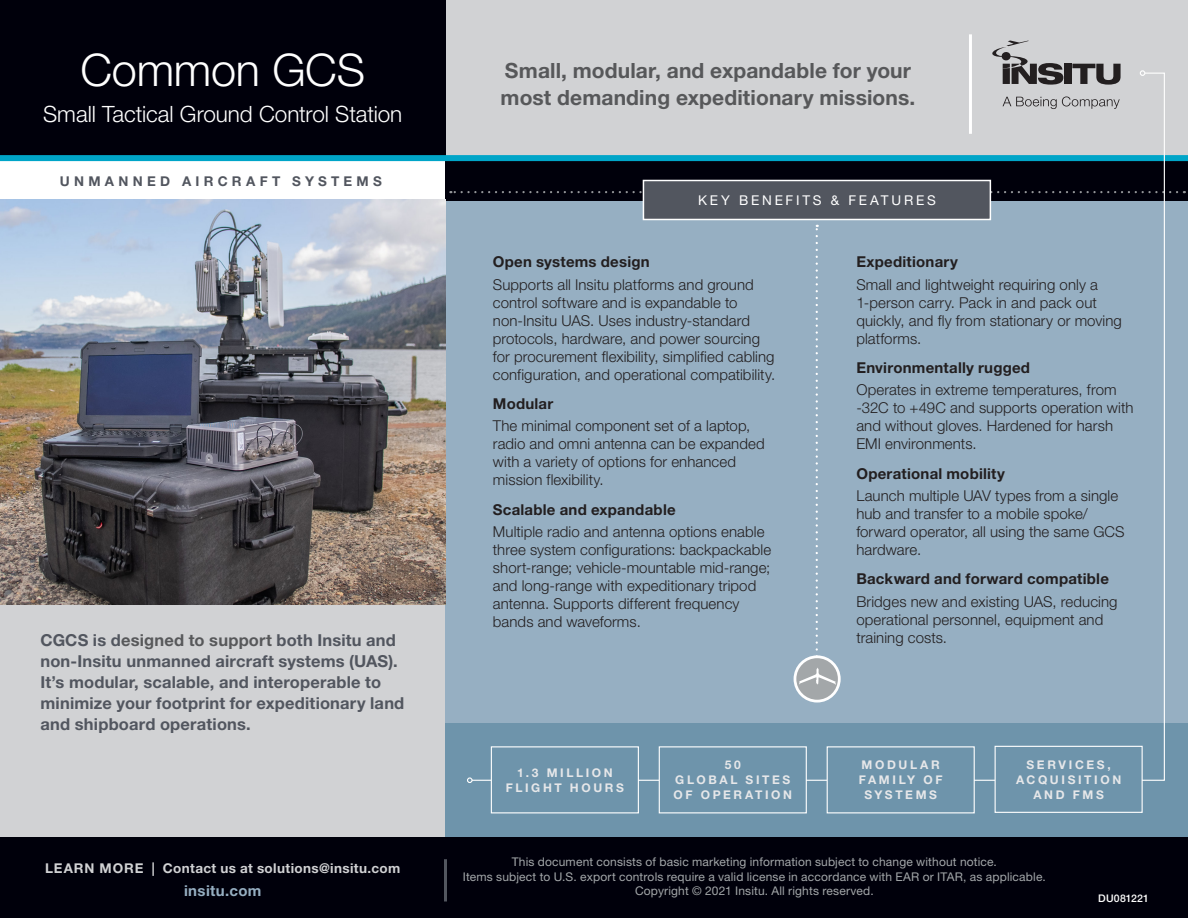
<style>
.page{position:relative;width:1188px;height:918px;background:#fff}
.page>*{position:absolute;margin:0;border:0;box-sizing:border-box;transform-origin:0 0}
.LgCard_Title{font:300 45px "Helvetica Neue LT Std";letter-spacing:-.005em;color:#fff}
.LgCard_Subtitle{font:300 22.5px "Helvetica Neue LT Std";letter-spacing:-.005em;color:#fff}
.LgCard_TopBar_Headli{font:700 21px/27px "Helvetica Neue LT Std";letter-spacing:.005em;color:#57585a}
.LgCard_IntroPara{font:700 16.5px/21px "Helvetica Neue LT Std";letter-spacing:.01em;color:#52565f}
.LgCard_BeneFeatures{font:300 15px/18px "Helvetica Neue LT Std";letter-spacing:.005em;color:#231f20}
.LgCard_BeneFeatures-2{font:700 15px "Helvetica Neue LT Std";letter-spacing:.015em;color:#231f20}
.t1{font:700 15px "Helvetica Neue LT Std";letter-spacing:.025em;color:#96afc2}
.t2{font:700 13.5px "Helvetica Neue LT Std";letter-spacing:.03em;color:#d1d2d4}
.t3{font:700 13.5px "Helvetica Neue LT Std";letter-spacing:.315em;color:#52565f}
.t4{font:13.5px "Helvetica Neue LT Std";letter-spacing:.21em;color:#fff}
.t5{font:12px/14.2px "Helvetica Neue LT Std";letter-spacing:.015em;color:#a3a7a9;text-align:center}
.t6{font:700 12px/15px "Helvetica Neue LT Std";letter-spacing:.22em;color:#e6e7e9;text-align:center}
.Footer_Control_Numbe{font:500 10.5px "Helvetica Neue LT Std";letter-spacing:.02em;color:#fff}
.s1{color:#57585a}
</style>
<div class="page">
<div style="left:0;top:605px;width:446px;height:245px;background:#d1d2d4"></div>
<div style="left:446px;top:0;width:742px;height:155px;background:#d1d2d4"></div>
<div style="left:0;top:837px;width:1188px;height:81px;background:#00000b"></div>
<div style="left:446px;top:200px;width:742px;height:524px;background:#96afc2"></div>
<div style="left:0;top:0;width:446px;height:155px;background:#00000b"></div>
<div style="left:446px;top:161px;width:742px;height:39px;background:#00000b"></div>
<div style="left:1064px;top:64px;width:7px;height:20px;background:#231f20"></div>
<svg style="left:1072px;top:64px;width:49px;height:8px"></svg>
<svg style="left:992px;top:40px;width:71px;height:32px"></svg>
<hr style="left:969px;top:34px;width:3px;height:100px;background:#fff">
<div style="left:0;top:155px;width:1188px;height:6px;background:#00a5c8"></div>
<div style="left:446px;top:724px;width:742px;height:113px;background:#6e94ab"></div>
<svg style="left:450px;top:191px;width:727px;height:2px"></svg>
<hr style="left:444px;top:859px;width:3px;height:43px;background:#52565f">
<svg style="left:471px;top:72px;width:694px;height:709px"></svg>
<svg style="left:1140px;top:70px;width:5px;height:6px"></svg>
<svg style="left:467px;top:777px;width:6px;height:6px"></svg>
<div style="left:491px;top:747px;width:147px;height:66px;background:#6e94ab"></div>
<div style="left:491px;top:746px;width:148px;height:67px;border:1px solid #fff"></div>
<div style="left:995px;top:746px;width:147px;height:66px;background:#6e94ab"></div>
<div style="left:995px;top:746px;width:148px;height:67px;border:1px solid #fff"></div>
<div style="left:659px;top:747px;width:147px;height:66px;background:#6e94ab"></div>
<div style="left:659px;top:746px;width:148px;height:67px;border:1px solid #fff"></div>
<div style="left:827px;top:747px;width:147px;height:66px;background:#6e94ab"></div>
<div style="left:827px;top:746px;width:148px;height:67px;border:1px solid #fff"></div>
<img style="left:0;top:200px;width:446px;height:405px">
<p class="LgCard_Title" style="left:80px;top:42px;width:286px">Common GCS</p>
<p class="LgCard_Subtitle" style="left:43px;top:100px;width:361px">Small Tactical Ground Control Station</p>
<p class="t3" style="left:60px;top:172px;width:323px">UNMANNED AIRCRAFT SYSTEMS</p>
<p class="LgCard_IntroPara" style="left:40px;top:629px;width:365px">CGCS is d<span class="s1">esigned to support</span> both Insitu and non-Insitu unmanned aircraft systems (UAS).<br>It’s modular, scalable, and interoperable to minimize your footprint for expeditionary land and shipboard operations.</p>
<p class="t2" style="left:45px;top:859px;width:357px">LEARN MORE | Contact us at solutions@insitu.com</p>
<p class="t1" style="left:184px;top:881px;width:79px">insitu.com</p>
<p class="LgCard_TopBar_Headli" style="left:501px;top:57px;width:416px">Small, modular, and expandable for your most demanding expeditionary missions.</p>
<p class="t4" style="left:698px;top:192px;width:239px">KEY BENEFITS &amp; FEATURES</p>
<p class="LgCard_BeneFeatures-2" style="left:493px;top:253px;width:158px">Open systems design</p>
<p class="LgCard_BeneFeatures" style="left:493px;top:275px;width:284px">Supports all Insitu platforms and ground control software and is expandable to non-Insitu UAS. Uses industry-standard protocols, hardware, and power sourcing for procurement flexibility, simplified cabling configuration, and operational compatibility.</p>
<p class="LgCard_BeneFeatures-2" style="left:493px;top:394px;width:62px">Modular</p>
<p class="LgCard_BeneFeatures" style="left:493px;top:417px;width:273px">The minimal component set of a laptop, radio and omni antenna can be expanded with a variety of options for enhanced mission flexibility.</p>
<p class="LgCard_BeneFeatures-2" style="left:493px;top:500px;width:184px">Scalable and expandable</p>
<p class="LgCard_BeneFeatures" style="left:493px;top:523px;width:280px">Multiple radio and antenna options enable three system configurations: backpackable short-range; vehicle-mountable mid-range; and long-range with expeditionary tripod antenna. Supports different frequency bands and waveforms.</p>
<p class="LgCard_BeneFeatures-2" style="left:856px;top:253px;width:103px">Expeditionary</p>
<p class="LgCard_BeneFeatures" style="left:856px;top:275px;width:267px">Small and lightweight requiring only a<br>1-person carry. Pack in and pack out quickly, and fly from stationary or moving platforms.</p>
<p class="LgCard_BeneFeatures-2" style="left:856px;top:358px;width:175px">Environmentally rugged</p>
<p class="LgCard_BeneFeatures" style="left:856px;top:381px;width:279px">Operates in extreme temperatures, from -32C to +49C and supports operation with and without gloves. Hardened for harsh EMI environments.</p>
<p class="LgCard_BeneFeatures-2" style="left:856px;top:464px;width:150px">Operational mobility</p>
<p class="LgCard_BeneFeatures" style="left:856px;top:487px;width:270px">Launch multiple UAV types from a single hub and transfer to a mobile spoke/ forward operator, all using the same GCS hardware.</p>
<p class="LgCard_BeneFeatures-2" style="left:856px;top:570px;width:254px">Backward and forward compatible</p>
<p class="LgCard_BeneFeatures" style="left:856px;top:592px;width:263px">Bridges new and existing UAS, reducing operational personnel, equipment and training costs.</p>
<p class="t6" style="left:506px;top:765px;width:120px">1.3 MILLION<br>FLIGHT HOURS</p>
<p class="t6" style="left:1016px;top:757px;width:107px">SERVICES,<br>ACQUISITION<br>AND FMS</p>
<p class="t6" style="left:673px;top:757px;width:120px">50<br>GLOBAL SITES<br>OF OPERATION</p>
<p class="t6" style="left:859px;top:757px;width:85px">MODULAR<br>FAMILY OF<br>SYSTEMS</p>
<p class="t5" style="left:463px;top:855px;width:584px">This document consists of basic marketing information subject to change without notice.<br>Items subject to U.S. export controls require a valid license in accordance with EAR or ITAR, as applicable.<br>Copyright © 2021 Insitu. All rights reserved.</p>
<p class="Footer_Control_Numbe" style="left:1098px;top:892px;width:52px">DU081221</p>
</div>
